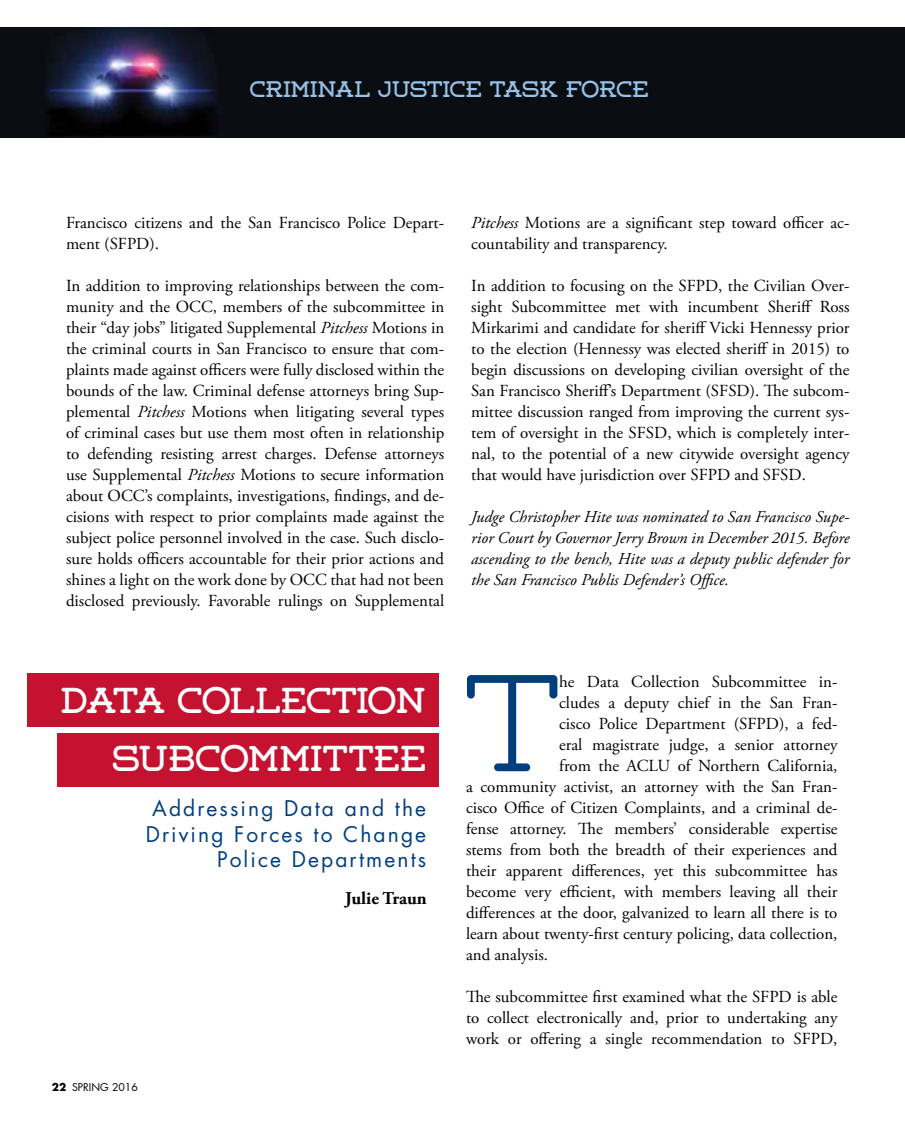
<style>
.page{position:relative;width:905px;height:1134px;background:#fff}
.page>*{position:absolute;margin:0;border:0;box-sizing:border-box;transform-origin:0 0}
.t1{font:137.4px "Weston Light Free";color:#003e7e}
.t2{font:36px/58.5px "Weston Free";color:#fff;text-align:right}
.t3{font:22.5px "Weston Free";color:#96c0e6}
.t4{font:21px/25.2px "Futura";letter-spacing:.1em;color:#003e7e;text-align:right}
.t5{font:700 18px "Adobe Garamond Pro";color:#000}
.t6{font:16.8px/21px "Adobe Garamond Pro";color:#000;text-align:justify}
.t7{font:italic 16.5px/21px "Adobe Garamond Pro";color:#000;text-align:justify}
.t8{font:10.5px "Futura Std";color:#000}
.s1{font-style:italic}
.s2{font-weight:700}
</style>
<div class="page">
<img style="left:0;top:27px;width:904px;height:110px">
<div style="left:27px;top:674px;width:411px;height:54px;background:#c41230"></div>
<div style="left:57px;top:734px;width:381px;height:54px;background:#c41230"></div>
<h3 class="t3" style="left:250px;top:76px;width:400px">CRIMINAL JUSTICE TASK FORCE</h3>
<p class="t6" style="left:66px;top:213px;width:380px">Francisco citizens and the San Francisco Police Depart&shy;ment (SFPD).</p>
<p class="t6" style="left:66px;top:276px;width:380px">In addition to improving relationships between the com&shy;munity and the OCC, members of the subcommittee in their “day jobs” litigated Supplemental <span class="s1">Pitchess</span> Motions in the criminal courts in San Francisco to ensure that com&shy;plaints made against officers were fully disclosed within the bounds of the law. Criminal defense attorneys bring Sup&shy;plemental <span class="s1">Pitchess</span> Motions when litigating several types of criminal cases but use them most often in relationship to defending resisting arrest charges. Defense attorneys use Supplemental <span class="s1">Pitchess</span> Motions to secure information about OCC’s complaints, investigations, findings, and de&shy;cisions with respect to prior complaints made against the subject police personnel involved in the case. Such disclo&shy;sure holds officers accountable for their prior actions and shines a light on the work done by OCC that had not been disclosed previously. Favorable rulings on Supplemental</p>
<p class="t6" style="left:471px;top:213px;width:379px"><span class="s1">Pitchess</span> Motions are a significant step toward officer ac&shy;countability and transparency.</p>
<p class="t6" style="left:471px;top:276px;width:380px">In addition to focusing on the SFPD, the Civilian Over&shy;sight Subcommittee met with incumbent Sheriff Ross Mirkarimi and candidate for sheriff Vicki Hennessy prior to the election (Hennessy was elected sheriff in 2015) to begin discussions on developing civilian oversight of the San Francisco Sheriff’s Department (SFSD). The subcom&shy;mittee discussion ranged from improving the current sys&shy;tem of oversight in the SFSD, which is completely inter&shy;nal, to the potential of a new citywide oversight agency that would have jurisdiction over SFPD and SFSD.</p>
<p class="t7" style="left:471px;top:507px;width:380px">Judge Christopher Hite was nominated to San Francisco Supe&shy;rior Court by Governor Jerry Brown in December 2015. Before ascending to the bench, Hite was a deputy public defender for the San Francisco Publis Defender’s Office.</p>
<h2 class="t2" style="left:60px;top:671px;width:367px">DATA COLLECTION<br>SUBCOMMITTEE</h2>
<p class="t4" style="left:146px;top:796px;width:282px">Addressing Data and the<br>Driving Forces to Change<br>Police Departments</p>
<p class="t8" style="left:52px;top:1080px;width:88px"><span class="s2">22</span> SPRING 2016</p>
<p class="t5" style="left:345px;top:888px;width:83px">Julie Traun</p>
<h1 class="t1" style="left:466px;top:644px;width:95px">T</h1>
<p class="t6" style="left:559px;top:672px;width:280px">he Data Collection Subcommittee in-</p>
<p class="t6" style="left:559px;top:693px;width:280px">cludes a deputy chief in the San Fran-</p>
<p class="t6" style="left:559px;top:714px;width:280px">cisco Police Department (SFPD), a fed-</p>
<p class="t6" style="left:559px;top:735px;width:280px">eral magistrate judge, a senior attorney</p>
<p class="t6" style="left:559px;top:756px;width:280px">from the ACLU of Northern California,</p>
<p class="t6" style="left:466px;top:777px;width:373px">a community activist, an attorney with the San Fran-</p>
<p class="t6" style="left:466px;top:798px;width:373px">cisco Office of Citizen Complaints, and a criminal de-</p>
<p class="t6" style="left:466px;top:819px;width:373px">fense attorney. The members’ considerable expertise</p>
<p class="t6" style="left:466px;top:840px;width:373px">stems from both the breadth of their experiences and</p>
<p class="t6" style="left:466px;top:861px;width:373px">their apparent differences, yet this subcommittee has</p>
<p class="t6" style="left:466px;top:882px;width:373px">become very efficient, with members leaving all their</p>
<p class="t6" style="left:466px;top:903px;width:373px">differences at the door, galvanized to learn all there is to</p>
<p class="t6" style="left:466px;top:924px;width:373px">learn about twenty-first century policing, data collection,</p>
<p class="t6" style="left:466px;top:945px;width:83px">and analysis.</p>
<p class="t6" style="left:466px;top:987px;width:373px">The subcommittee first examined what the SFPD is able to collect electronically and, prior to undertaking any work or offering a single recommendation to SFPD,</p>
</div>
